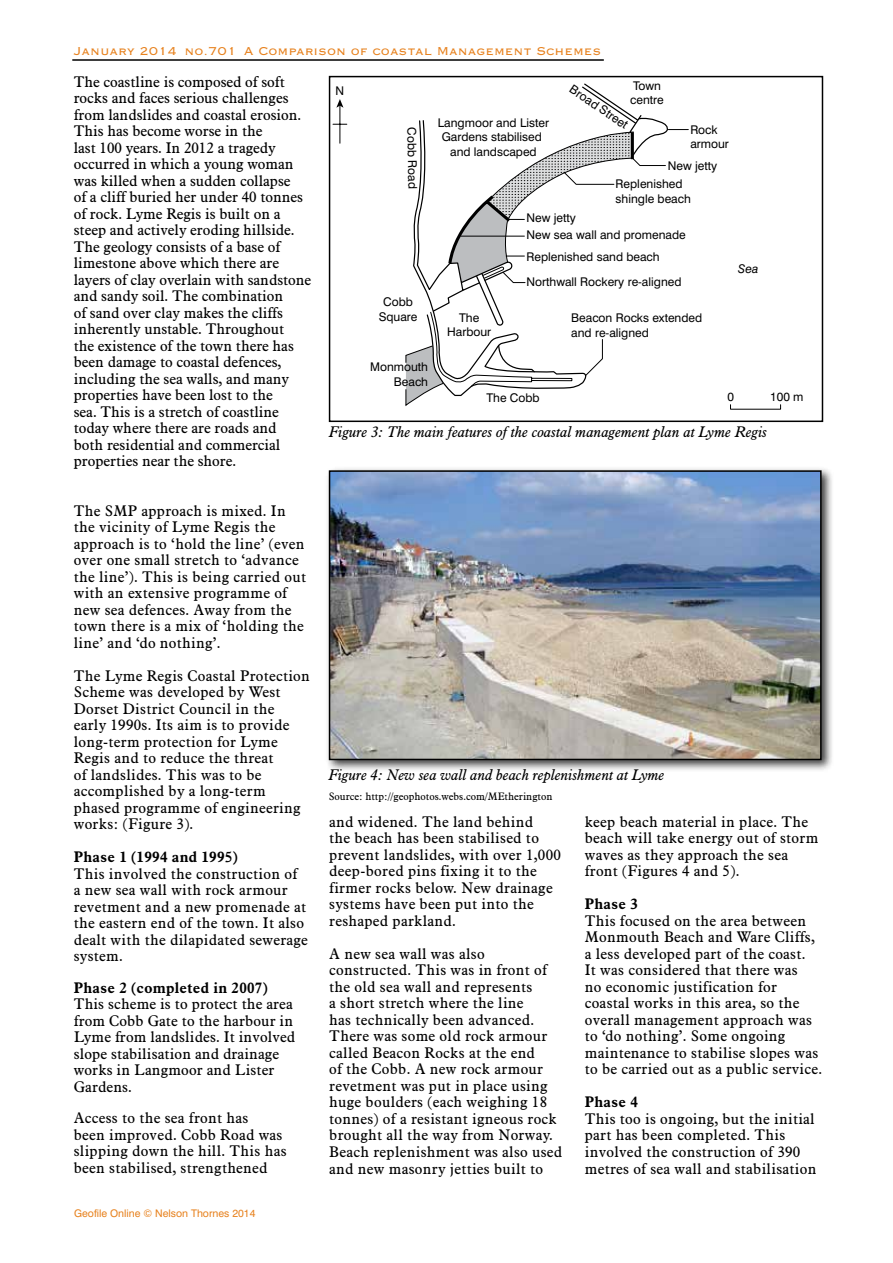
<style>
.page{position:relative;width:893px;height:1263px;background:#fff}
.page>*{position:absolute;margin:0;border:0;box-sizing:border-box;transform-origin:0 0}
.t1{font:15px/16.5px "Aldine 721 BT";letter-spacing:.02em;color:#000}
.t2{font:15px/16.5px "Aldine 721 BT";color:#000}
.t3{font:italic 15px "Aldine 721 BT";color:#000}
.t4{font:700 15px "Aldine 721 BT";letter-spacing:.02em;color:#000}
.t5{font:15px "Copperplate Gothic BT";color:#e7811d}
.t6{font:12px/14.4px "Swiss 721 BT";color:#000}
.t7{font:italic 12px "Swiss 721 BT";color:#000}
.t8{font:10.5px "Aldine 721 BT";color:#000}
.t9{font:10.5px "Swiss 721 BT";color:#e7811d}
</style>
<div class="page">
<hr style="left:72px;top:59px;width:532px;height:2px;background:#000">
<svg style="left:405px;top:83px;width:263px;height:323px"></svg>
<hr style="left:339px;top:105px;width:1px;height:38px;background:#000">
<svg style="left:333px;top:124px;width:14px;height:1px"></svg>
<svg style="left:336px;top:99px;width:7px;height:9px"></svg>
<svg style="left:460px;top:129px;width:229px;height:247px"></svg>
<div style="left:329px;top:76px;width:494px;height:346px;border:2px solid #000"></div>
<div style="left:325px;top:466px;width:509px;height:306px;background:#000;opacity:.75"></div>
<img style="left:332px;top:473px;width:487px;height:284px">
<div style="left:329px;top:470px;width:493px;height:290px;border:2px solid #000"></div>
<p class="t5" style="left:74px;top:44px;width:529px">January 2014 no.701 A Comparison of coastal Management Schemes</p>
<p class="t2" style="left:74px;top:73px;width:239px">The coastline is composed of soft rocks and faces serious challenges from landslides and coastal erosion.<br>This has become worse in the<br>last 100 years. In 2012 a tragedy occurred in which a young woman was killed when a sudden collapse<br>of a cliff buried her under 40 tonnes of rock. Lyme Regis is built on a steep and actively eroding hillside.<br>The geology consists of a base of limestone above which there are layers of clay overlain with sandstone and sandy soil. The combination<br>of sand over clay makes the cliffs inherently unstable. Throughout<br>the existence of the town there has been damage to coastal defences, including the sea walls, and many properties have been lost to the<br>sea. This is a stretch of coastline today where there are roads and<br>both residential and commercial properties near the shore.</p>
<p class="t1" style="left:74px;top:502px;width:234px">The SMP approach is mixed. In the vicinity of Lyme Regis the approach is to ‘hold the line’ (even over one small stretch to ‘advance the line’). This is being carried out with an extensive programme of new sea defences. Away from the town there is a mix of ‘holding the line’ and ‘do nothing’.</p>
<p class="t1" style="left:74px;top:667px;width:238px">The Lyme Regis Coastal Protection<br>Scheme was developed by West<br>Dorset District Council in the early 1990s. Its aim is to provide long-term protection for Lyme<br>Regis and to reduce the threat<br>of landslides. This was to be accomplished by a long-term phased programme of engineering works: (Figure 3).</p>
<p class="t4" style="left:74px;top:848px;width:165px">Phase 1 (1994 and 1995)</p>
<p class="t1" style="left:74px;top:865px;width:236px">This involved the construction of<br>a new sea wall with rock armour revetment and a new promenade at the eastern end of the town. It also dealt with the dilapidated sewerage system.</p>
<p class="t4" style="left:74px;top:978px;width:196px">Phase 2 (completed in 2007)</p>
<p class="t1" style="left:74px;top:995px;width:223px">This scheme is to protect the area from Cobb Gate to the harbour in<br>Lyme from landslides. It involved slope stabilisation and drainage works in Langmoor and Lister<br>Gardens.</p>
<p class="t1" style="left:74px;top:1109px;width:214px">Access to the sea front has<br>been improved. Cobb Road was slipping down the hill. This has been stabilised, strengthened</p>
<p class="t9" style="left:74px;top:1207px;width:183px">Geofile Online © Nelson Thornes 2014</p>
<p class="t6" style="left:336px;top:83px;width:10px">N</p>
<p class="t6" style="left:419px;top:127px;width:63px;rotate:89deg">Cobb Road</p>
<p class="t6" style="left:379px;top:295px;width:40px;text-align:center">Cobb<br>Square</p>
<p class="t6" style="left:370px;top:360px;width:60px;text-align:right">Monmouth<br>Beach</p>
<p class="t6" style="left:438px;top:115px;width:113px;text-align:center">Langmoor and Lister<br>Gardens stabilised and landscaped</p>
<p class="t6" style="left:630px;top:78px;width:35px">Town centre</p>
<p class="t6" style="left:575px;top:82px;width:69px;rotate:34deg">Broad Street</p>
<p class="t6" style="left:690px;top:122px;width:40px">Rock armour</p>
<p class="t6" style="left:668px;top:158px;width:51px">New jetty</p>
<p class="t6" style="left:616px;top:177px;width:77px">Replenished shingle beach</p>
<p class="t6" style="left:526px;top:209px;width:161px;line-height:16.8px">New jetty<br>New sea wall and promenade</p>
<p class="t6" style="left:526px;top:244px;width:156px;line-height:25.5px">Replenished sand beach<br>Northwall Rockery re-aligned</p>
<p class="t7" style="left:738px;top:262px;width:22px">Sea</p>
<p class="t6" style="left:447px;top:310px;width:46px;text-align:center">The<br>Harbour</p>
<p class="t6" style="left:571px;top:311px;width:132px">Beacon Rocks extended and re-aligned</p>
<p class="t6" style="left:727px;top:390px;width:8px">0</p>
<p class="t6" style="left:770px;top:390px;width:35px">100 m</p>
<p class="t3" style="left:329px;top:422px;width:440px">Figure 3: The main features of the coastal management plan at Lyme Regis</p>
<p class="t6" style="left:486px;top:391px;width:55px">The Cobb</p>
<p class="t3" style="left:329px;top:766px;width:337px">Figure 4: New sea wall and beach replenishment at Lyme</p>
<p class="t8" style="left:329px;top:789px;width:225px">Source: http://geophotos.webs.com/MEtherington</p>
<p class="t1" style="left:329px;top:813px;width:233px">and widened. The land behind<br>the beach has been stabilised to prevent landslides, with over 1,000 deep-bored pins fixing it to the firmer rocks below. New drainage systems have been put into the reshaped parkland.</p>
<p class="t1" style="left:329px;top:945px;width:234px">A new sea wall was also constructed. This was in front of the old sea wall and represents<br>a short stretch where the line<br>has technically been advanced.<br>There was some old rock armour called Beacon Rocks at the end<br>of the Cobb. A new rock armour revetment was put in place using huge boulders (each weighing 18 tonnes) of a resistant igneous rock brought all the way from Norway.<br>Beach replenishment was also used and new masonry jetties built to</p>
<p class="t1" style="left:585px;top:813px;width:235px">keep beach material in place. The beach will take energy out of storm waves as they approach the sea front (Figures 4 and 5).</p>
<p class="t4" style="left:585px;top:895px;width:55px">Phase 3</p>
<p class="t1" style="left:585px;top:912px;width:239px">This focused on the area between<br>Monmouth Beach and Ware Cliffs, a less developed part of the coast.<br>It was considered that there was<br>no economic justification for coastal works in this area, so the overall management approach was to ‘do nothing’. Some ongoing maintenance to stabilise slopes was to be carried out as a public service.</p>
<p class="t4" style="left:585px;top:1093px;width:55px">Phase 4</p>
<p class="t1" style="left:585px;top:1110px;width:233px">This too is ongoing, but the initial part has been completed. This involved the construction of 390 metres of sea wall and stabilisation</p>
</div>
